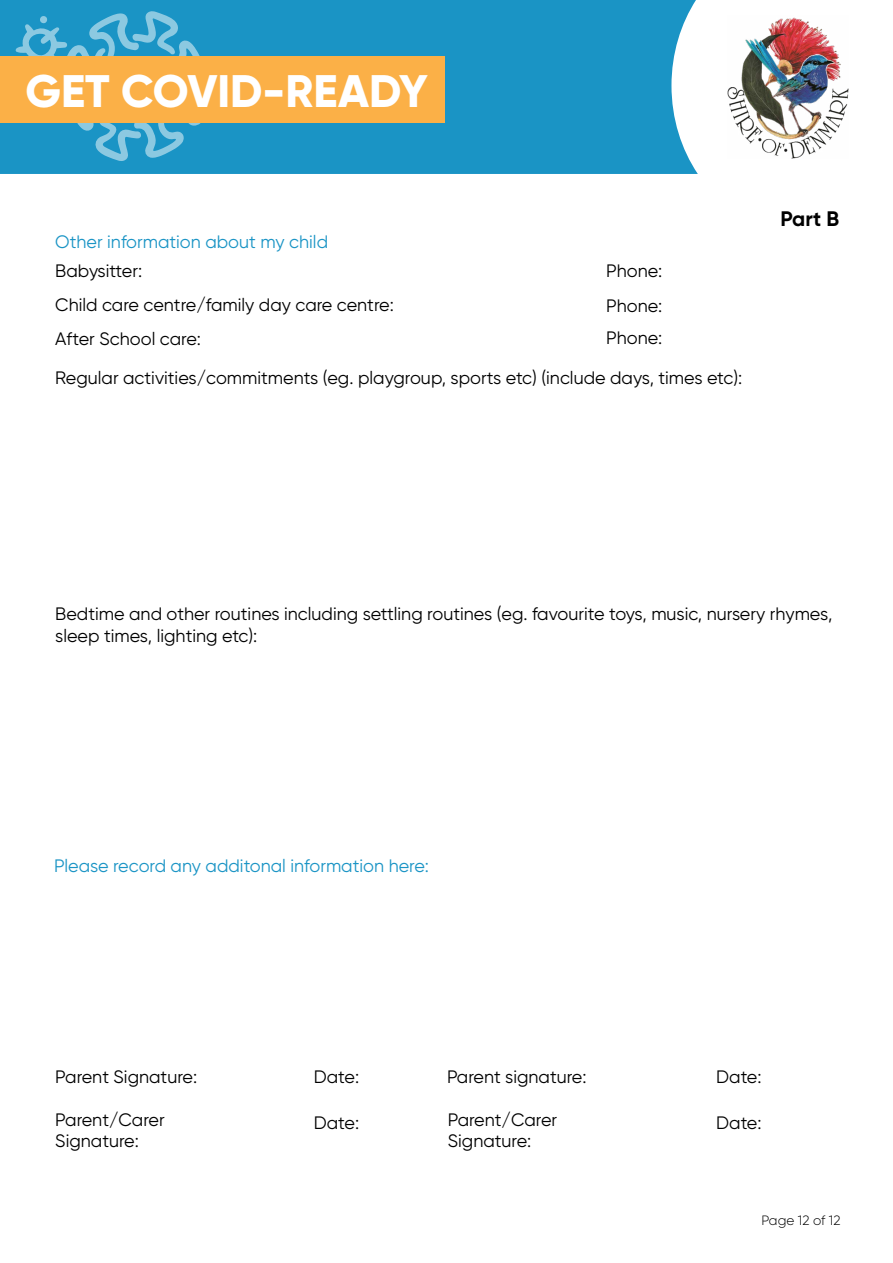
<style>
.page{position:relative;width:893px;height:1263px;background:#fff}
.page>*{position:absolute;margin:0;border:0;box-sizing:border-box;transform-origin:0 0}
.t1{font:800 45.6px "Gilroy";color:#fff}
.t2{font:700 21px "Gilroy";color:#000}
.t3{font:18px/21.6px "Gilroy";color:#000}
.t4{font:18px "Gilroy";color:#1a94c5}
.t5{font:300 13.5px "Gilroy";color:#000}
</style>
<div class="page">
<div style="left:0;top:0;width:698px;height:174px;background:#1a94c5"></div>
<svg style="left:16px;top:11px;width:196px;height:150px"></svg>
<div style="left:0;top:57px;width:445px;height:66px;background:#fbb047"></div>
<img style="left:727px;top:17px;width:122px;height:141px">
<h1 class="t1" style="left:25px;top:62px;width:404px">GET COVID-READY</h1>
<p class="t4" style="left:55px;top:231px;width:274px">Other information about my child</p>
<p class="t3" style="left:55px;top:260px;width:88px">Babysitter:</p>
<p class="t3" style="left:606px;top:260px;width:58px">Phone:</p>
<p class="t3" style="left:55px;top:294px;width:340px">Child care centre/family day care centre:</p>
<p class="t3" style="left:606px;top:295px;width:58px">Phone:</p>
<p class="t3" style="left:55px;top:328px;width:147px">After School care:</p>
<p class="t3" style="left:606px;top:327px;width:58px">Phone:</p>
<p class="t3" style="left:55px;top:367px;width:689px">Regular activities/commitments (eg. playgroup, sports etc) (include days, times etc):</p>
<p class="t2" style="left:780px;top:206px;width:60px">Part B</p>
<p class="t3" style="left:55px;top:603px;width:779px">Bedtime and other routines including settling routines (eg. favourite toys, music, nursery rhymes, sleep times, lighting etc):</p>
<p class="t4" style="left:54px;top:854px;width:376px">Please record any additonal information here:</p>
<p class="t3" style="left:55px;top:1066px;width:143px">Parent Signature:</p>
<p class="t3" style="left:55px;top:1108px;width:111px">Parent/Carer<br>Signature:</p>
<p class="t3" style="left:448px;top:1108px;width:111px">Parent/Carer<br>Signature:</p>
<p class="t3" style="left:447px;top:1066px;width:141px">Parent signature:</p>
<p class="t3" style="left:314px;top:1066px;width:47px">Date:</p>
<p class="t3" style="left:314px;top:1111px;width:47px">Date:</p>
<p class="t3" style="left:716px;top:1066px;width:47px">Date:</p>
<p class="t3" style="left:716px;top:1111px;width:47px">Date:</p>
<p class="t5" style="left:762px;top:1212px;width:81px">Page 12 of 12</p>
</div>
